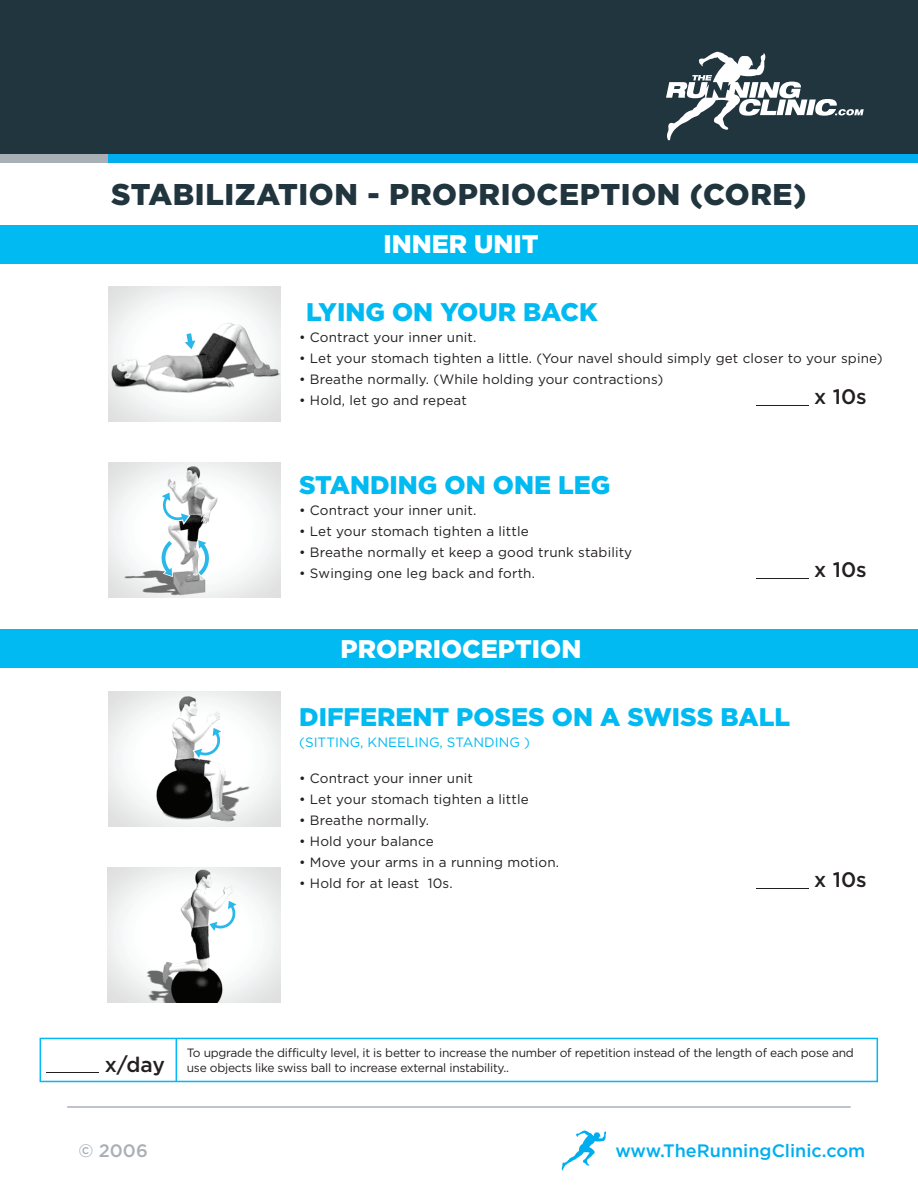
<style>
.page{position:relative;width:918px;height:1188px;background:#fff}
.page>*{position:absolute;margin:0;border:0;box-sizing:border-box;transform-origin:0 0}
.t1{font:900 30px "Gotham";letter-spacing:.02em;color:#21353f}
.t2{font:900 25.5px "Gotham";color:#00baf1}
.t3{font:900 25.5px "Gotham";color:#fff}
.t4{font:500 21px "Gotham";color:#231f20}
.t5{font:500 18px "Gotham";color:#00aeef}
.t6{font:500 18px "Gotham";color:#a8b0b6}
.t7{font:13.5px "Gotham";letter-spacing:.01em;color:#231f20}
.t8{font:13.5px "Gotham";color:#00baf1}
.t9{font:12px/15px "Gotham";letter-spacing:-.02em;color:#231f20}
.t10{font:500 8.4px "Gotham";color:#231f20;scale:10.25 1}
</style>
<div class="page">
<img style="left:108px;top:287px;width:173px;height:135px">
<img style="left:108px;top:462px;width:173px;height:135px">
<img style="left:108px;top:692px;width:173px;height:135px">
<img style="left:107px;top:867px;width:174px;height:135px">
<hr style="left:67px;top:1106px;width:784px;height:2px;background:#a8b0b6">
<div style="left:0;top:225px;width:918px;height:38px;background:#00baf1"></div>
<div style="left:0;top:630px;width:918px;height:38px;background:#00baf1"></div>
<svg style="left:179px;top:330px;width:21px;height:25px"></svg>
<svg style="left:159px;top:489px;width:33px;height:38px"></svg>
<svg style="left:159px;top:539px;width:15px;height:39px"></svg>
<svg style="left:196px;top:538px;width:16px;height:40px"></svg>
<svg style="left:206px;top:898px;width:33px;height:38px"></svg>
<svg style="left:191px;top:725px;width:33px;height:38px"></svg>
<div style="left:40px;top:1038px;width:838px;height:44px;border:2px solid #00baf1"></div>
<hr style="left:176px;top:1038px;width:1px;height:43px;background:#00baf1">
<div style="left:0;top:0;width:918px;height:154px;background:#21353f"></div>
<div style="left:0;top:154px;width:918px;height:10px;background:#00aeef"></div>
<div style="left:0;top:154px;width:108px;height:10px;background:#a8b0b6"></div>
<svg style="left:666px;top:52px;width:198px;height:88px"></svg>
<svg style="left:562px;top:1130px;width:44px;height:40px"></svg>
<h1 class="t1" style="left:111px;top:183px;width:697px">STABILIZATION - PROPRIOCEPTION (CORE)</h1>
<h2 class="t3" style="left:383px;top:235px;width:157px">INNER UNIT</h2>
<h2 class="t2" style="left:306px;top:303px;width:293px">LYING ON YOUR BACK</h2>
<p class="t7" style="left:299px;top:332px;width:179px">• Contract your inner unit.</p>
<p class="t7" style="left:299px;top:353px;width:585px">• Let your stomach tighten a little. (Your navel should simply get closer to your spine)</p>
<p class="t7" style="left:299px;top:374px;width:366px">• Breathe normally. (While holding your contractions)</p>
<p class="t7" style="left:299px;top:395px;width:169px">• Hold, let go and repeat</p>
<h3 class="t4" style="left:814px;top:389px;width:54px">x 10s</h3>
<p class="t10" style="left:756px;top:398px;width:7px">_</p>
<h2 class="t2" style="left:299px;top:476px;width:313px">STANDING ON ONE LEG</h2>
<p class="t7" style="left:299px;top:505px;width:179px">• Contract your inner unit.</p>
<p class="t7" style="left:299px;top:526px;width:231px">• Let your stomach tighten a little</p>
<p class="t7" style="left:299px;top:547px;width:335px">• Breathe normally et keep a good trunk stability</p>
<p class="t7" style="left:299px;top:568px;width:237px">• Swinging one leg back and forth.</p>
<h2 class="t3" style="left:341px;top:640px;width:242px">PROPRIOCEPTION</h2>
<h3 class="t4" style="left:814px;top:562px;width:54px">x 10s</h3>
<p class="t10" style="left:756px;top:571px;width:7px">_</p>
<h2 class="t2" style="left:299px;top:708px;width:493px">DIFFERENT POSES ON A SWISS BALL</h2>
<p class="t8" style="left:299px;top:737px;width:232px">(SITTING, KNEELING, STANDING )</p>
<p class="t7" style="left:299px;top:773px;width:175px">• Contract your inner unit</p>
<p class="t7" style="left:299px;top:794px;width:231px">• Let your stomach tighten a little</p>
<p class="t7" style="left:299px;top:815px;width:131px">• Breathe normally.</p>
<p class="t7" style="left:299px;top:836px;width:136px">• Hold your balance</p>
<p class="t7" style="left:299px;top:857px;width:261px">• Move your arms in a running motion.</p>
<p class="t7" style="left:299px;top:878px;width:155px">• Hold for at least 10s.</p>
<h3 class="t4" style="left:814px;top:872px;width:54px">x 10s</h3>
<p class="t10" style="left:756px;top:881px;width:7px">_</p>
<h3 class="t4" style="left:105px;top:1056px;width:62px">x/day</h3>
<p class="t9" style="left:187px;top:1046px;width:669px">To upgrade the difficulty level, it is better to increase the number of repetition instead of the length of each pose and use objects like swiss ball to increase external instability..</p>
<p class="t10" style="left:47px;top:1066px;width:7px">_</p>
<h3 class="t6" style="left:79px;top:1144px;width:71px">© 2006</h3>
<h3 class="t5" style="left:615px;top:1144px;width:251px">www.TheRunningClinic.com</h3>
</div>
